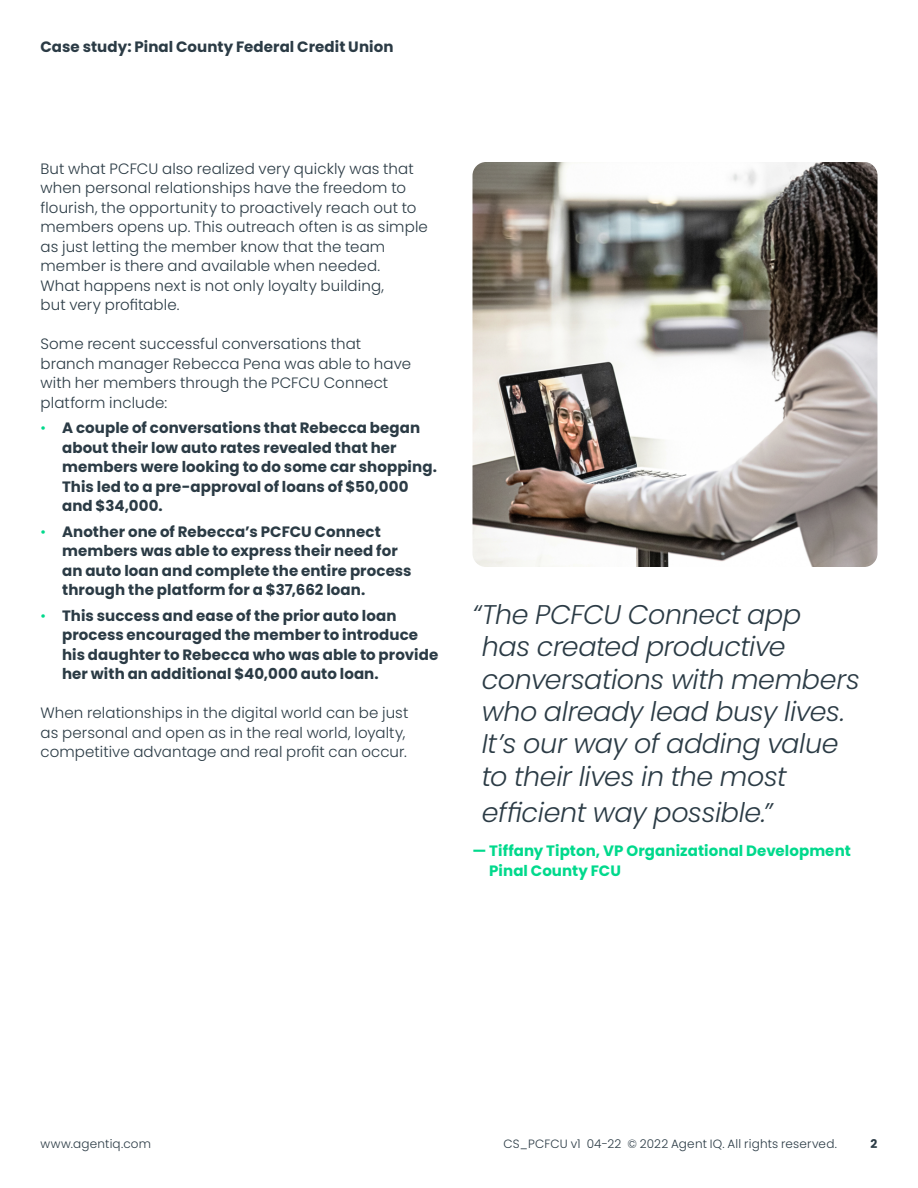
<style>
.page{position:relative;width:918px;height:1188px;background:#fff}
.page>*{position:absolute;margin:0;border:0;box-sizing:border-box;transform-origin:0 0}
.t1{font:italic 300 27px/32.4px "Poppins";letter-spacing:-.015em;color:#2b3b45}
.t2{font:300 15px/19.5px "Poppins";letter-spacing:.01em;color:#2b3b45}
.t3{font:700 15px/19.5px "Poppins";letter-spacing:.005em;color:#2b3b45}
.t4{font:700 15px/19.5px "Poppins";letter-spacing:.005em;color:#00d98c}
.t5{font:300 12px "Poppins";letter-spacing:.015em;color:#2b3b45}
.t6{font:700 12px "Poppins";color:#2b3b45}
.s1{font-weight:300;color:#00d98c}
</style>
<div class="page">
<img style="left:472px;top:162px;width:406px;height:405px">
<p class="t3" style="left:40px;top:38px;width:354px">Case study: Pinal County Federal Credit Union</p>
<p class="t2" style="left:40px;top:159px;width:389px">But what PCFCU also realized very quickly was that when personal relationships have the freedom to flourish, the opportunity to proactively reach out to members opens up. This outreach often is as simple as just letting the member know that the team member is there and available when needed.<br>What happens next is not only loyalty building,<br>but very profitable.</p>
<p class="t2" style="left:40px;top:335px;width:372px">Some recent successful conversations that branch manager Rebecca Pena was able to have with her members through the PCFCU Connect platform include:</p>
<p class="t3" style="left:62px;top:419px;width:376px;text-indent:-22px"><span class="s1">•</span> A couple of conversations that Rebecca began about their low auto rates revealed that her members were looking to do some car shopping.<br>This led to a pre-approval of loans of $50,000 and $34,000.</p>
<p class="t3" style="left:62px;top:522px;width:351px;text-indent:-22px"><span class="s1">•</span> Another one of Rebecca’s PCFCU Connect members was able to express their need for an auto loan and complete the entire process through the platform for a $37,662 loan.</p>
<p class="t3" style="left:62px;top:606px;width:378px;text-indent:-22px"><span class="s1">•</span> This success and ease of the prior auto loan process encouraged the member to introduce his daughter to Rebecca who was able to provide her with an additional $40,000 auto loan.</p>
<p class="t2" style="left:41px;top:704px;width:369px">When relationships in the digital world can be just as personal and open as in the real world, loyalty, competitive advantage and real profit can occur.</p>
<h1 class="t1" style="left:482px;top:598px;width:380px;text-indent:-9px">“The PCFCU Connect app<br>has created productive conversations with members who already lead busy lives.<br>It’s our way of adding value to their lives in the most</h1>
<h1 class="t1" style="left:482px;top:796px;width:292px">efficient way possible.”</h1>
<p class="t4" style="left:489px;top:841px;width:363px;text-indent:-17px">— Tiffany Tipton, VP Organizational Development<br>Pinal County FCU</p>
<p class="t5" style="left:40px;top:1136px;width:112px">www.agentiq.com</p>
<p class="t5" style="left:504px;top:1136px;width:335px">CS_PCFCU v1 04-22 © 2022 Agent IQ. All rights reserved.</p>
<p class="t6" style="left:871px;top:1136px;width:8px">2</p>
</div>
